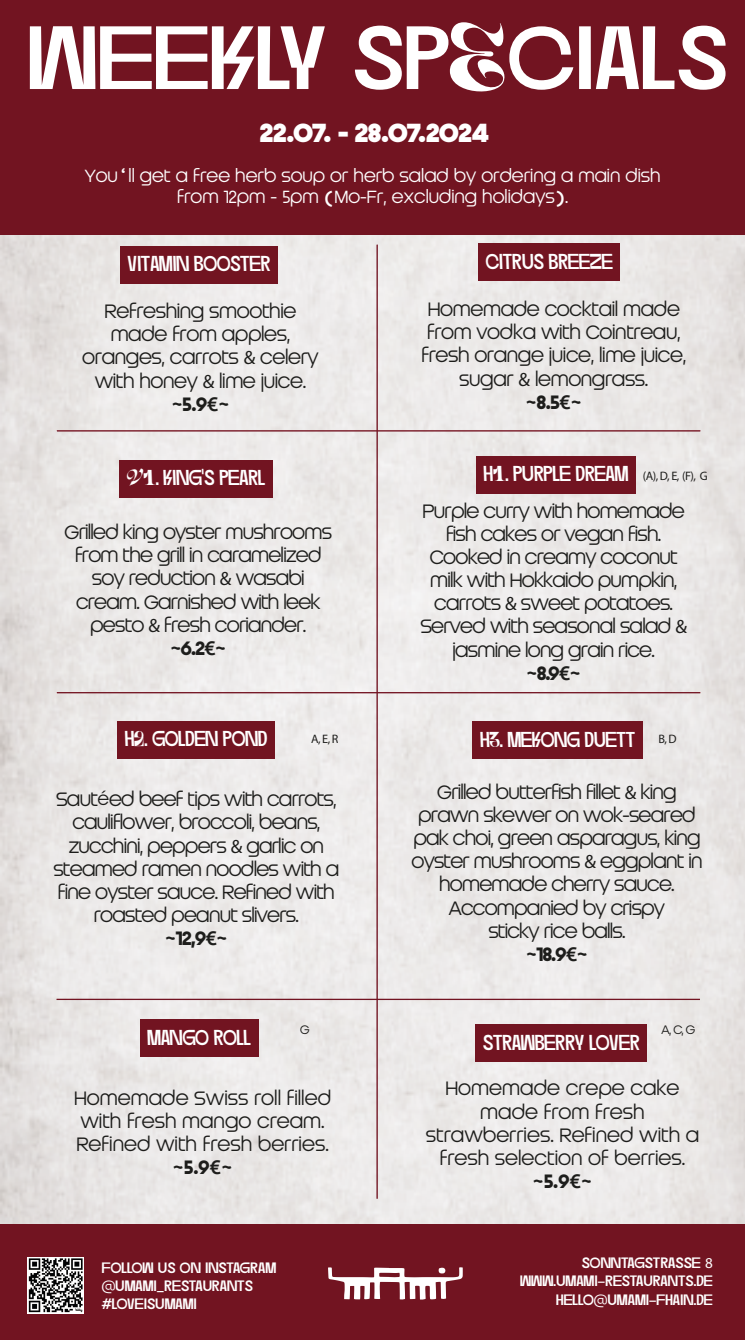
<style>
.page{position:relative;width:745px;height:1340px;background:#fff}
.page>*{position:absolute;margin:0;border:0;box-sizing:border-box;transform-origin:0 0}
.t1{font:89.42px "Dirtyline 36 Daysoftype 2022";color:#fff;scale:1.06 1}
.t2{font:900 26.07px "Franci ATRIAL";letter-spacing:-.01em;color:#fff}
.t3{font:21.53px "Dirtyline 36 Daysoftype 2022";color:#fff;scale:.89 1}
.t4{font:21.53px "Dirtyline 36 Daysoftype 2022";color:#fff;scale:.9 1}
.t5{font:19.25px/23.1px "Franci ATRIAL";letter-spacing:-.04em;color:#1d1d1b;text-align:center}
.t6{font:19.25px/23.1px "Franci ATRIAL";letter-spacing:-.02em;color:#1d1d1b;text-align:center}
.t7{font:19.25px/23.1px "Franci ATRIAL";color:#1d1d1b}
.t8{font:700 19.25px "PT Mono";color:#1d1d1b}
.t9{font:17.5px/21px "Franci ATRIAL";color:#fff;text-align:center}
.t10{font:15.05px/18px "Dirtyline 36 Daysoftype 2022";color:#fff}
.t11{font:12.25px "Myriad Pro";color:#1d1d1b}
.t12{font:12.25px "Franci ATRIAL";color:#1d1d1b}
.s1{font-family:"PT Mono";font-weight:700}
.s2{font-family:"Myriad Pro"}
.s3{font-family:"Franci ATRIAL"}
.s4{font-family:"ST Heiti SC";font-weight:300}
.s5{font-weight:700}
</style>
<div class="page">
<img style="left:1px;top:234px;width:743px;height:990px">
<div style="left:120px;top:246px;width:158px;height:37px;background:#721421"></div>
<div style="left:478px;top:244px;width:142px;height:37px;background:#721421"></div>
<div style="left:119px;top:460px;width:153px;height:37px;background:#721421"></div>
<div style="left:476px;top:456px;width:159px;height:37px;background:#721421"></div>
<div style="left:117px;top:721px;width:158px;height:37px;background:#721421"></div>
<div style="left:472px;top:721px;width:170px;height:37px;background:#721421"></div>
<div style="left:140px;top:1019px;width:118px;height:38px;background:#721421"></div>
<div style="left:475px;top:1024px;width:172px;height:38px;background:#721421"></div>
<hr style="left:376px;top:245px;width:1px;height:953px;background:#721422">
<hr style="left:57px;top:998px;width:642px;height:2px;background:#721422">
<hr style="left:57px;top:692px;width:642px;height:1px;background:#721422">
<hr style="left:57px;top:430px;width:643px;height:1px;background:#721422">
<div style="left:0;top:0;width:744px;height:234px;background:#721421"></div>
<div style="left:0;top:1224px;width:744px;height:115px;background:#721421"></div>
<img style="left:27px;top:1257px;width:56px;height:56px">
<svg style="left:328px;top:1267px;width:134px;height:32px"></svg>
<h1 class="t1" style="left:28px;top:5px;width:662px">weekly spEcials</h1>
<h2 class="t2" style="left:259px;top:120px;width:231px">22.07. - 28.07.2024</h2>
<p class="t9" style="left:85px;top:166px;width:577px">You<span class="s1">‘</span>ll get a free herb soup or herb salad by ordering a main dish from 12pm - 5pm <span class="s1">(</span>Mo-Fr, excluding holidays<span class="s1">)</span>.</p>
<p class="t3" style="left:128px;top:251px;width:163px">vitamin booster</p>
<p class="t3" style="left:485px;top:249px;width:145px">citrus breeze</p>
<p class="t6" style="left:82px;top:301px;width:238px">Refreshing smoothie made from apples, oranges, carrots <span class="s2">&amp;</span> celery with honey <span class="s2">&amp;</span> lime juice.</p>
<p class="t8" style="left:171px;top:392px;width:60px">~<span class="s3">5.9</span>€~</p>
<p class="t6" style="left:421px;top:299px;width:266px">Homemade cocktail made from vodka with Cointreau, fresh orange juice, lime juice, sugar <span class="s2">&amp;</span> lemongrass.</p>
<p class="t8" style="left:525px;top:390px;width:58px">~<span class="s3">8.5</span>€~</p>
<p class="t3" style="left:127px;top:465px;width:158px">V1. king's pearl</p>
<p class="t4" style="left:483px;top:461px;width:163px">h1. purple dream</p>
<p class="t11" style="left:642px;top:468px;width:66px">(A), D, E, (F), G</p>
<p class="t5" style="left:65px;top:522px;width:269px">Grilled king oyster mushrooms from the grill in caramelized soy reduction <span class="s2">&amp;</span> wasabi cream. Garnished with leek pesto <span class="s2">&amp;</span> fresh coriander.</p>
<p class="t8" style="left:170px;top:636px;width:58px">~<span class="s3">6.2</span>€~</p>
<p class="t5" style="left:420px;top:500px;width:268px">Purple curry with homemade fish cakes or vegan fish.<br>Cooked in creamy coconut milk with Hokkaido pumpkin, carrots <span class="s2">&amp;</span> sweet potatoes.<br>Served with seasonal salad <span class="s2">&amp; </span>jasmine long grain rice.</p>
<p class="t8" style="left:526px;top:661px;width:56px">~<span class="s3">8.9</span>€~</p>
<p class="t3" style="left:125px;top:726px;width:162px">h2. golden pond</p>
<p class="t3" style="left:480px;top:726px;width:177px">h3. mekong duett</p>
<p class="t11" style="left:311px;top:731px;width:29px">A, E, R</p>
<p class="t11" style="left:658px;top:731px;width:20px">B, D</p>
<p class="t5" style="left:53px;top:789px;width:287px">Saut<span class="s4">é</span>ed beef tips with carrots, cauliflower, broccoli, beans, zucchini, peppers <span class="s2">&amp;</span> garlic on steamed ramen noodles with a fine oyster sauce. Refined with roasted peanut slivers.<br><span class="s1">~</span><span class="s5">12,9</span><span class="s1">€~</span></p>
<p class="t5" style="left:411px;top:781px;width:292px">Grilled butterfish fillet <span class="s2">&amp;</span> king prawn skewer on wok-seared pak choi, green asparagus, king oyster mushrooms <span class="s2">&amp;</span> eggplant in homemade cherry sauce.<br>Accompanied by crispy<br>sticky rice balls.<br><span class="s1">~</span><span class="s5">18.9</span><span class="s1">€~</span></p>
<p class="t12" style="left:300px;top:1024px;width:11px">G</p>
<p class="t12" style="left:661px;top:1023px;width:35px">A, C, G</p>
<p class="t3" style="left:147px;top:1024px;width:119px">mango roll</p>
<p class="t3" style="left:483px;top:1029px;width:179px">strawberry lover</p>
<p class="t7" style="left:74px;top:1087px;width:258px">Homemade Swiss roll filled with fresh mango cream.<br>Refined with fresh berries.</p>
<p class="t8" style="left:172px;top:1155px;width:61px">~<span class="s3">5.9</span>€~</p>
<p class="t10" style="left:102px;top:1258px;width:176px">follow us on instagram @umami_restaurants #loveisumami</p>
<p class="t7" style="left:425px;top:1078px;width:275px;text-align:center">Homemade crepe cake made from fresh strawberries. Refined with a fresh selection of berries.</p>
<p class="t8" style="left:532px;top:1169px;width:61px">~<span class="s3">5.9</span>€~</p>
<p class="t10" style="left:581px;top:1254px;width:120px">sonntagstrasse</p>
<p class="t10" style="left:519px;top:1272px;width:194px">www.umami-restaurants.de</p>
<p class="t10" style="left:556px;top:1290px;width:158px">hello@umami-fhain.de</p>
</div>
